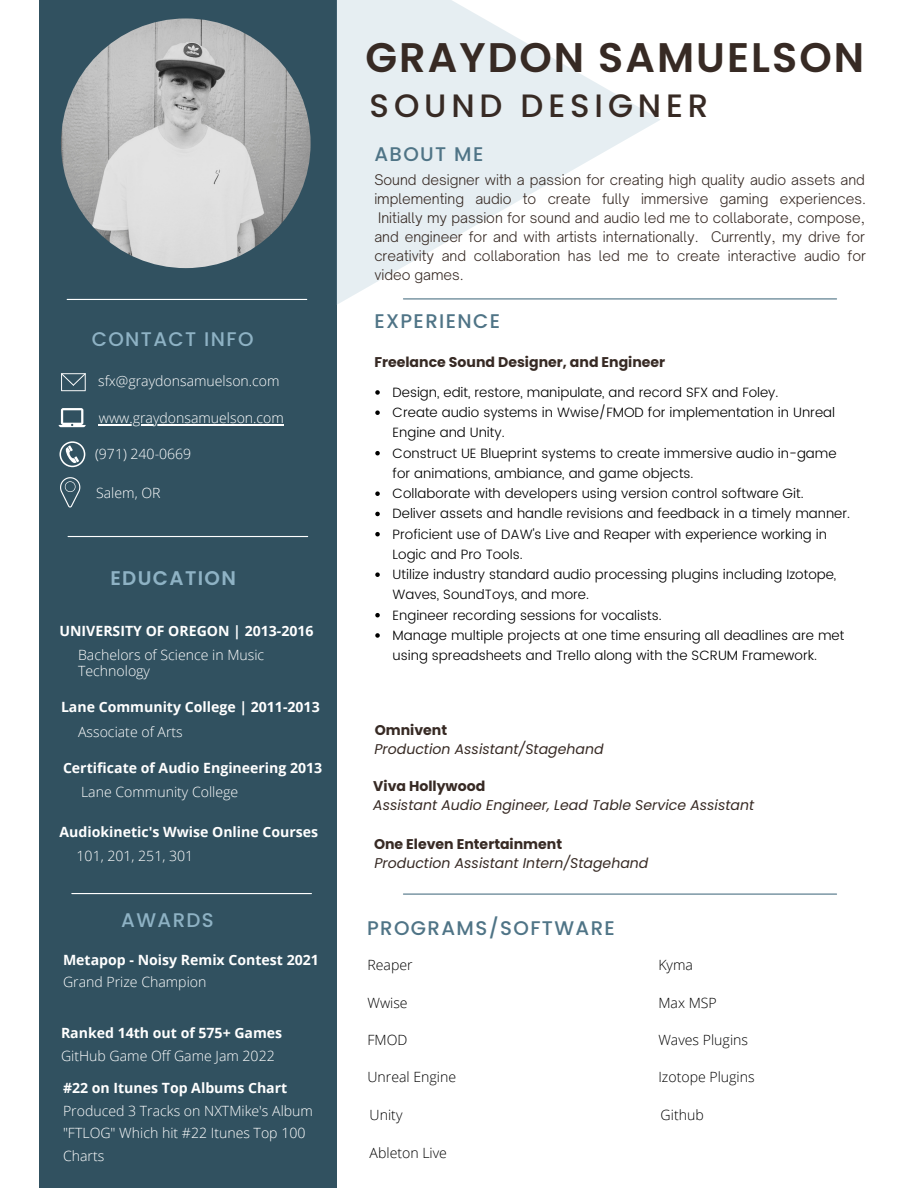
<style>
.page{position:relative;width:918px;height:1188px;background:#fff}
.page>*{position:absolute;margin:0;border:0;box-sizing:border-box;transform-origin:0 0}
.t1{font:600 41.25px "Poppins";letter-spacing:.05em;color:#372a24}
.t2{font:500 32.4px "Poppins";letter-spacing:.15em;color:#372a24}
.t3{font:500 19.8px "Poppins";letter-spacing:.07em;color:#4f7486}
.t4{font:500 19.8px "Poppins";letter-spacing:.07em;color:#8eb2c4}
.t5{font:600 19.8px "Poppins";letter-spacing:.07em;color:#8eb2c4}
.t6{font:300 14.1px/22.5px "Open Sans";color:#fff}
.t7{font:700 14.1px "Open Sans";color:#fff}
.t8{font:italic 14.1px "Poppins";color:#372a24}
.t9{font:300 14.1px "Open Sans";color:#000}
.t10{font:700 14.1px "Poppins";color:#372a24}
.t11{font:300 13.95px/19.2px "Open Sauce One";color:#372a24;text-align:justify}
.t12{font:300 13.5px/20.2px "Poppins";color:#000}
</style>
<div class="page">
<div style="left:39px;top:0;width:297px;height:1188px;background:#315160"></div>
<img style="left:61px;top:18px;width:250px;height:250px;border-radius:50%">
<hr style="left:67px;top:299px;width:240px;height:1px;background:#fff">
<hr style="left:68px;top:536px;width:240px;height:1px;background:#fff">
<hr style="left:403px;top:298px;width:434px;height:1px;background:#4f7486">
<hr style="left:72px;top:893px;width:239px;height:1px;background:#fff">
<svg style="left:336px;top:0;width:325px;height:305px;fill:#e6eef2"></svg>
<svg style="left:61px;top:373px;width:25px;height:18px"></svg>
<svg style="left:60px;top:441px;width:25px;height:26px"></svg>
<svg style="left:60px;top:477px;width:20px;height:31px"></svg>
<svg style="left:59px;top:408px;width:27px;height:19px"></svg>
<hr style="left:403px;top:894px;width:434px;height:1px;background:#4f7486">
<svg style="left:375px;top:390px;width:5px;height:5px"></svg>
<svg style="left:375px;top:410px;width:5px;height:5px"></svg>
<svg style="left:375px;top:451px;width:5px;height:4px"></svg>
<svg style="left:375px;top:491px;width:5px;height:5px"></svg>
<svg style="left:375px;top:512px;width:5px;height:4px"></svg>
<svg style="left:375px;top:532px;width:5px;height:4px"></svg>
<svg style="left:375px;top:572px;width:5px;height:5px"></svg>
<svg style="left:375px;top:613px;width:5px;height:4px"></svg>
<svg style="left:375px;top:633px;width:5px;height:5px"></svg>
<hr style="left:99px;top:424px;width:185px;height:1px;background:#fff">
<p class="t4" style="left:92px;top:325px;width:163px">CONTACT INFO</p>
<p class="t6" style="left:98px;top:370px;width:183px">sfx@graydonsamuelson.com</p>
<p class="t6" style="left:99px;top:406px;width:187px">www.graydonsamuelson.com</p>
<p class="t6" style="left:95px;top:443px;width:98px">(971) 240-0669</p>
<p class="t6" style="left:96px;top:481px;width:66px">Salem, OR</p>
<p class="t5" style="left:110px;top:564px;width:127px">EDUCATION</p>
<p class="t7" style="left:60px;top:621px;width:256px">UNIVERSITY OF OREGON | 2013-2016</p>
<p class="t6" style="left:78px;top:646px;width:188px;line-height:16.8px">Bachelors of Science in Music<br>Technology</p>
<p class="t7" style="left:61px;top:697px;width:260px">Lane Community College | 2011-2013</p>
<p class="t6" style="left:78px;top:720px;width:106px">Associate of Arts</p>
<p class="t7" style="left:63px;top:758px;width:261px">Certificate of Audio Engineering 2013</p>
<p class="t6" style="left:81px;top:781px;width:159px">Lane Community College</p>
<p class="t7" style="left:60px;top:822px;width:260px">Audiokinetic's Wwise Online Courses</p>
<p class="t6" style="left:77px;top:845px;width:118px">101, 201, 251, 301</p>
<p class="t4" style="left:121px;top:907px;width:94px">AWARDS</p>
<p class="t7" style="left:63px;top:950px;width:257px">Metapop - Noisy Remix Contest 2021</p>
<p class="t6" style="left:63px;top:970px;width:145px">Grand Prize Champion</p>
<p class="t7" style="left:61px;top:1023px;width:223px">Ranked 14th out of 575+ Games</p>
<p class="t6" style="left:61px;top:1044px;width:215px">GitHub Game Off Game Jam 2022</p>
<p class="t7" style="left:63px;top:1078px;width:226px">#22 on Itunes Top Albums Chart</p>
<p class="t6" style="left:63px;top:1099px;width:252px">Produced 3 Tracks on NXTMike's Album "FTLOG" Which hit #22 Itunes Top 100<br>Charts</p>
<p class="t1" style="left:365px;top:29px;width:500px">GRAYDON SAMUELSON</p>
<p class="t2" style="left:370px;top:83px;width:340px">SOUND DESIGNER</p>
<p class="t3" style="left:374px;top:141px;width:111px">ABOUT ME</p>
<p class="t11" style="left:374px;top:170px;width:493px">Sound designer with a passion for creating high quality audio assets and implementing audio to create fully immersive gaming experiences.<br>Initially my passion for sound and audio led me to collaborate, compose, and engineer for and with artists internationally. Currently, my drive for creativity and collaboration has led me to create interactive audio for video games.</p>
<p class="t3" style="left:374px;top:307px;width:127px">EXPERIENCE</p>
<p class="t10" style="left:374px;top:353px;width:292px">Freelance Sound Designer, and Engineer</p>
<p class="t12" style="left:393px;top:382px;width:387px">Design, edit, restore, manipulate, and record SFX and Foley.</p>
<p class="t12" style="left:393px;top:402px;width:444px">Create audio systems in Wwise/FMOD for implementation in Unreal<br>Engine and Unity.</p>
<p class="t12" style="left:393px;top:443px;width:445px">Construct UE Blueprint systems to create immersive audio in-game for animations, ambiance, and game objects.</p>
<p class="t12" style="left:393px;top:483px;width:413px">Collaborate with developers using version control software Git.</p>
<p class="t12" style="left:393px;top:504px;width:459px">Deliver assets and handle revisions and feedback in a timely manner.</p>
<p class="t12" style="left:393px;top:524px;width:436px">Proficient use of DAW's Live and Reaper with experience working in<br>Logic and Pro Tools.</p>
<p class="t12" style="left:393px;top:564px;width:445px">Utilize industry standard audio processing plugins including Izotope,<br>Waves, SoundToys, and more.</p>
<p class="t12" style="left:393px;top:605px;width:271px">Engineer recording sessions for vocalists.</p>
<p class="t12" style="left:393px;top:625px;width:453px">Manage multiple projects at one time ensuring all deadlines are met using spreadsheets and Trello along with the SCRUM Framework.</p>
<p class="t10" style="left:375px;top:720px;width:74px">Omnivent</p>
<p class="t8" style="left:374px;top:739px;width:231px">Production Assistant/Stagehand</p>
<p class="t10" style="left:373px;top:776px;width:114px">Viva Hollywood</p>
<p class="t8" style="left:373px;top:795px;width:382px">Assistant Audio Engineer, Lead Table Service Assistant</p>
<p class="t10" style="left:374px;top:834px;width:190px">One Eleven Entertainment</p>
<p class="t8" style="left:374px;top:853px;width:276px">Production Assistant Intern/Stagehand</p>
<p class="t3" style="left:367px;top:914px;width:249px">PROGRAMS/SOFTWARE</p>
<p class="t9" style="left:367px;top:955px;width:47px">Reaper</p>
<p class="t9" style="left:367px;top:993px;width:42px">Wwise</p>
<p class="t9" style="left:367px;top:1030px;width:41px">FMOD</p>
<p class="t9" style="left:367px;top:1067px;width:90px">Unreal Engine</p>
<p class="t9" style="left:370px;top:1105px;width:34px">Unity</p>
<p class="t9" style="left:370px;top:1143px;width:79px">Ableton Live</p>
<p class="t9" style="left:658px;top:955px;width:36px">Kyma</p>
<p class="t9" style="left:658px;top:993px;width:60px">Max MSP</p>
<p class="t9" style="left:658px;top:1030px;width:91px">Waves Plugins</p>
<p class="t9" style="left:658px;top:1067px;width:98px">Izotope Plugins</p>
<p class="t9" style="left:661px;top:1105px;width:45px">Github</p>
</div>
